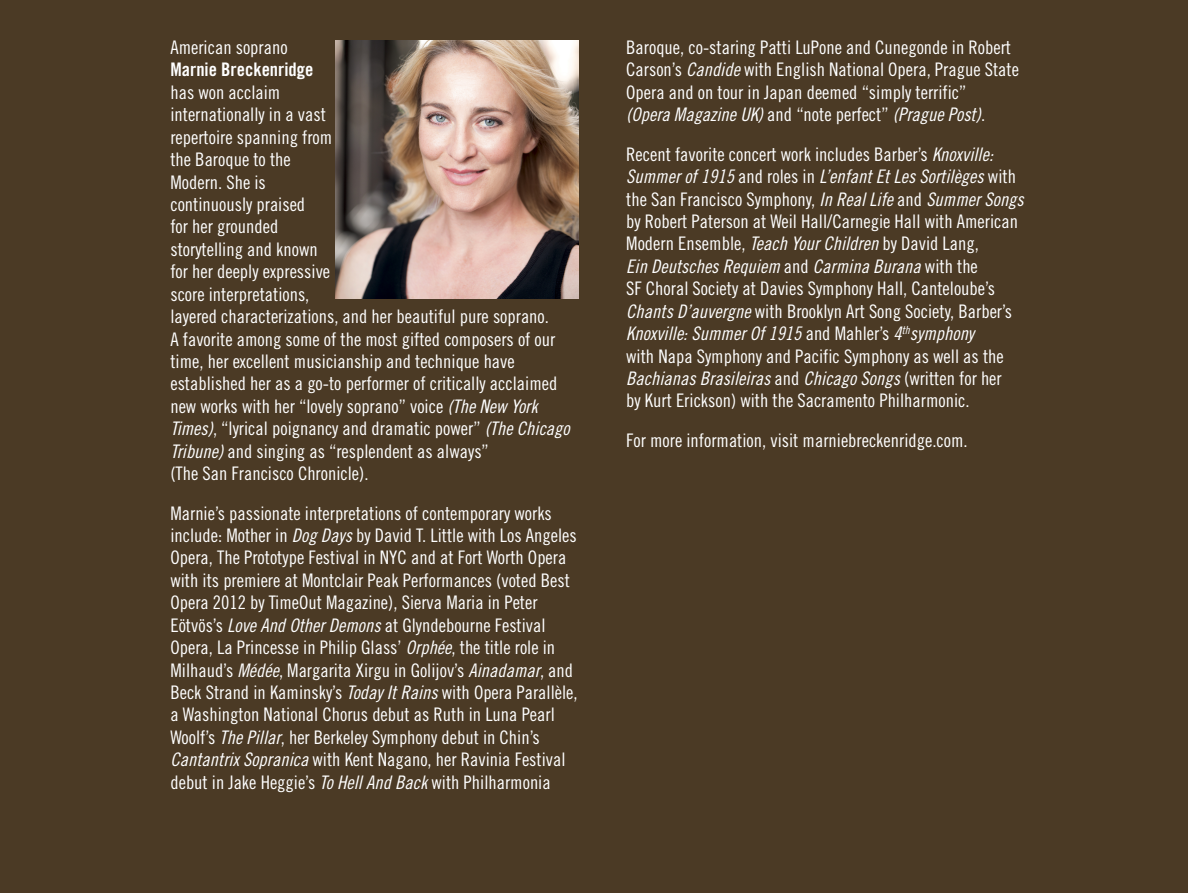
<style>
.page{position:relative;width:1188px;height:893px;background:#4b3a25}
.page>*{position:absolute;margin:0;border:0;box-sizing:border-box;transform-origin:0 0}
.t1{font:18.75px/22.4px "Trade Gothic Cond Eighteen";color:#fff}
.t2{font:18.75px "Trade Gothic Cond Eighteen Obl";color:#fff}
.t3{font:18.75px "Trade Gothic Bold Cond Twenty";color:#fff}
.s1{font-family:"Trade Gothic Cond Eighteen Obl"}
.s2{font-family:"Trade Gothic Cond Eighteen"}
</style>
<div class="page">
<img style="left:336px;top:41px;width:242px;height:258px">
<p class="t1" style="left:170px;top:38px;width:119px">American soprano</p>
<p class="t3" style="left:170px;top:63px;width:145px">Marnie Breckenridge</p>
<p class="t1" style="left:170px;top:82px;width:401px">has won acclaim<br>internationally in a vast<br>repertoire spanning from<br>the Baroque to the<br>Modern. She is<br>continuously praised<br>for her grounded<br>storytelling and known<br>for her deeply expressive<br>score interpretations,<br>layered characterizations, and her beautiful pure soprano.<br>A favorite among some of the most gifted composers of our time, her excellent musicianship and technique have established her as a go-to performer of critically acclaimed new works with her “lovely soprano” voice <span class="s1">(The New York Times)</span>, “lyrical poignancy and dramatic power” <span class="s1">(The Chicago Tribune)</span> and singing as “resplendent as always”<br>(The San Francisco Chronicle).</p>
<p class="t1" style="left:170px;top:503px;width:409px">Marnie’s passionate interpretations of contemporary works include: Mother in <span class="s1">Dog Days</span> by David T. Little with Los Angeles Opera, The Prototype Festival in NYC and at Fort Worth Opera with its premiere at Montclair Peak Performances (voted Best Opera 2012 by TimeOut Magazine), Sierva Maria in Peter Eötvös’s <span class="s1">Love And Other Demons</span> at Glyndebourne Festival Opera, La Princesse in Philip Glass’ <span class="s1">Orphée</span>, the title role in Milhaud’s <span class="s1">Médée</span>, Margarita Xirgu in Golijov’s <span class="s1">Ainadamar</span>, and Beck Strand in Kaminsky’s <span class="s1">Today It Rains</span> with Opera Parallèle, a Washington National Chorus debut as Ruth in Luna Pearl Woolf’s <span class="s1">The Pillar</span>, her Berkeley Symphony debut in Chin’s <span class="s1">Cantantrix Sopranica</span> with Kent Nagano, her Ravinia Festival debut in Jake Heggie’s <span class="s1">To Hell And Back</span> with Philharmonia</p>
<p class="t1" style="left:626px;top:38px;width:394px">Baroque, co-staring Patti LuPone and Cunegonde in Robert<br>Carson’s <span class="s1">Candide</span> with English National Opera, Prague State<br>Opera and on tour in Japan deemed “simply terrific”</p>
<p class="t2" style="left:626px;top:108px;width:360px">(Opera Magazine UK) <span class="s2">and “note perfect”</span> (Prague Post)<span class="s2">.</span></p>
<p class="t1" style="left:626px;top:144px;width:368px">Recent favorite concert work includes Barber’s <span class="s1">Knoxville:</span></p>
<p class="t2" style="left:626px;top:170px;width:391px">Summer of 1915 <span class="s2">and roles in</span> L’enfant Et Les Sortilèges <span class="s2">with</span></p>
<p class="t1" style="left:626px;top:189px;width:399px">the San Francisco Symphony, <span class="s1">In Real Life</span> and <span class="s1">Summer Songs </span>by Robert Paterson at Weil Hall/Carnegie Hall with American<br>Modern Ensemble, <span class="s1">Teach Your Children</span> by David Lang,</p>
<p class="t2" style="left:626px;top:259px;width:353px">Ein Deutsches Requiem <span class="s2">and</span> Carmina Burana <span class="s2">with the</span></p>
<p class="t1" style="left:626px;top:279px;width:387px">SF Choral Society at Davies Symphony Hall, Canteloube’s<br><span class="s1">Chants D’auvergne</span> with Brooklyn Art Song Society, Barber’s</p>
<p class="t2" style="left:626px;top:326px;width:349px">Knoxville: Summer Of 1915 <span class="s2">and Mahler’s</span> 4<sup>th</sup>symphony</p>
<p class="t1" style="left:626px;top:346px;width:379px">with Napa Symphony and Pacific Symphony as well as the</p>
<p class="t2" style="left:626px;top:371px;width:377px">Bachianas Brasileiras <span class="s2">and</span> Chicago Songs <span class="s2">(written for her</span></p>
<p class="t1" style="left:626px;top:382px;width:345px;line-height:39.5px">by Kurt Erickson) with the Sacramento Philharmonic.<br>For more information, visit marniebreckenridge.com.</p>
</div>
